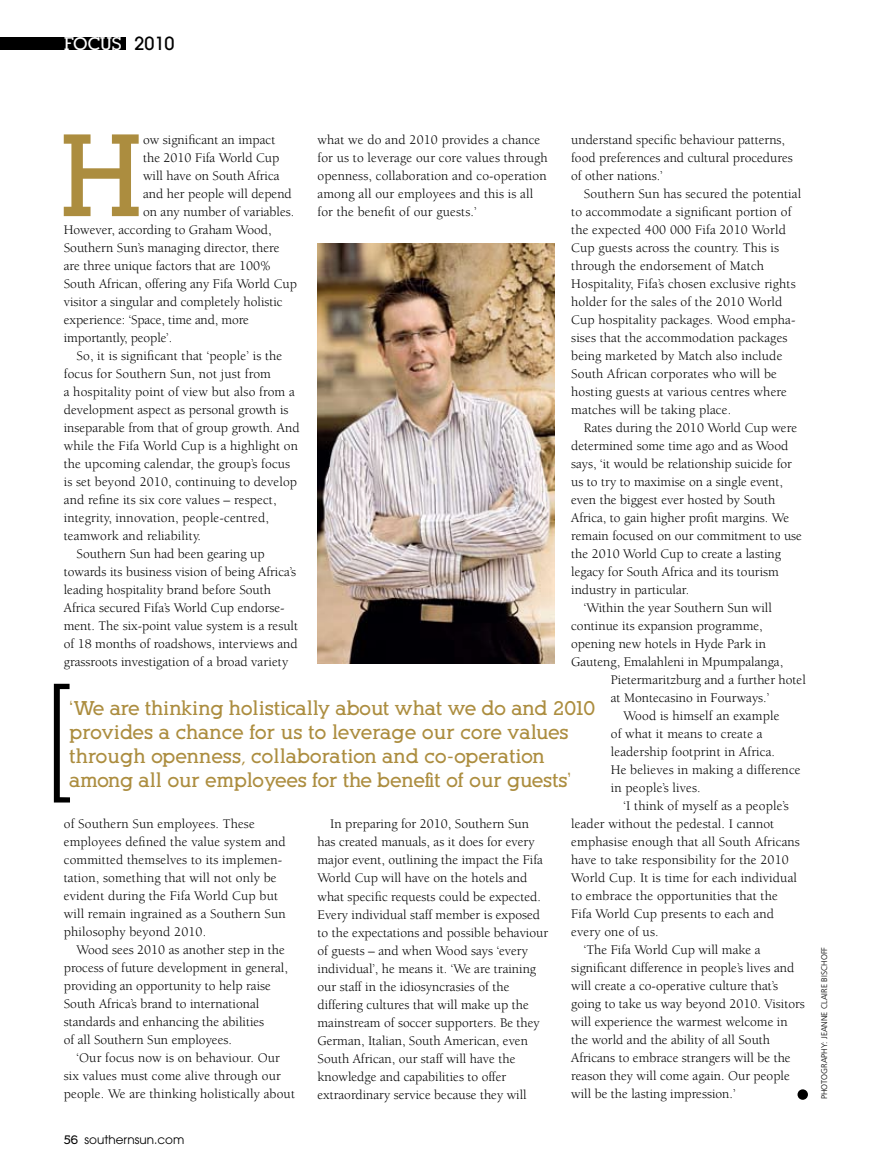
<style>
.page{position:relative;width:893px;height:1170px;background:#fff}
.page>*{position:absolute;margin:0;border:0;box-sizing:border-box;transform-origin:0 0}
.t1{font:700 114.3px "Alexandria FLF";color:#ac8d3f}
.t2{font:700 19.5px/24px "Alexandria FLF";color:#ac8d3f}
.t3{font:700 18px "Alexandria FLF";color:#fff}
.t4{font:500 18px "Avant Garde";color:#000}
.t5{font:13.5px/18px "Berkeley";color:#000}
.t6{font:12px "Avant Garde";color:#000}
.t7{font:300 8.25px "Frutiger";color:#000}
.s1{font-family:"Alexandria FLF";font-weight:700}
</style>
<div class="page">
<div style="left:0;top:37px;width:125px;height:12px;background:#000"></div>
<img style="left:317px;top:244px;width:237px;height:419px">
<svg style="left:54px;top:683px;width:16px;height:119px"></svg>
<div style="left:797px;top:1089px;width:11px;height:10px;background:#000;border-radius:50%"></div>
<h3 class="t3" style="left:64px;top:34px;width:13px">focus</h3>
<h3 class="t4" style="left:134px;top:32px;width:41px">2010</h3>
<h1 class="t1" style="left:60px;top:116px;width:76px">H</h1>
<p class="t5" style="left:143px;top:131px;width:134px">ow significant an impact</p>
<p class="t5" style="left:571px;top:131px;width:223px">understand specific behaviour patterns, food preferences and cultural procedures of other nations.’</p>
<p class="t5" style="left:571px;top:185px;width:231px;text-indent:13px">Southern Sun has secured the potential to accommodate a significant portion of the expected 400 000 Fifa 2010 World Cup guests across the country. This is through the endorsement of Match Hospitality, Fifa’s chosen exclusive rights holder for the sales of the 2010 World Cup hospitality packages. Wood empha&shy;sises that the accommodation packages being marketed by Match also include South African corporates who will be hosting guests at various centres where matches will be taking place.</p>
<p class="t5" style="left:584px;top:419px;width:215px">Rates during the 2010 World Cup were</p>
<p class="t5" style="left:571px;top:437px;width:219px">determined some time ago and as Wood</p>
<p class="t5" style="left:571px;top:455px;width:222px">says, ‘it would be relationship suicide for</p>
<p class="t5" style="left:571px;top:473px;width:213px">us to try to maximise on a single event,</p>
<p class="t5" style="left:571px;top:491px;width:206px">even the biggest ever hosted by South</p>
<p class="t5" style="left:571px;top:509px;width:220px">Africa, to gain higher profit margins. We</p>
<p class="t5" style="left:571px;top:527px;width:232px">remain focused on our commitment to use</p>
<p class="t5" style="left:571px;top:545px;width:211px">the 2010 World Cup to create a lasting</p>
<p class="t5" style="left:571px;top:563px;width:209px">legacy for South Africa and its tourism</p>
<p class="t5" style="left:571px;top:581px;width:120px">industry in particular.</p>
<p class="t5" style="left:584px;top:599px;width:189px">‘Within the year Southern Sun will</p>
<p class="t5" style="left:571px;top:617px;width:193px">continue its expansion programme,</p>
<p class="t5" style="left:571px;top:635px;width:196px">opening new hotels in Hyde Park in</p>
<p class="t5" style="left:571px;top:653px;width:213px">Gauteng, Emalahleni in Mpumpalanga,</p>
<p class="t5" style="left:611px;top:671px;width:196px">Pietermaritzburg and a further hotel</p>
<p class="t5" style="left:611px;top:689px;width:160px">at Montecasino in Fourways.’</p>
<p class="t5" style="left:624px;top:707px;width:157px">Wood is himself an example</p>
<p class="t5" style="left:611px;top:725px;width:153px">of what it means to create a</p>
<p class="t5" style="left:611px;top:743px;width:166px">leadership footprint in Africa.</p>
<p class="t5" style="left:611px;top:761px;width:191px">He believes in making a difference</p>
<p class="t5" style="left:611px;top:779px;width:91px">in people’s lives.</p>
<p class="t5" style="left:624px;top:797px;width:167px">‘I think of myself as a people’s</p>
<p class="t5" style="left:571px;top:815px;width:205px">leader without the pedestal. I cannot</p>
<p class="t5" style="left:571px;top:833px;width:230px">emphasise enough that all South Africans</p>
<p class="t5" style="left:571px;top:851px;width:219px">have to take responsibility for the 2010</p>
<p class="t5" style="left:571px;top:869px;width:227px">World Cup. It is time for each individual</p>
<p class="t5" style="left:571px;top:887px;width:208px">to embrace the opportunities that the</p>
<p class="t5" style="left:571px;top:905px;width:204px">Fifa World Cup presents to each and</p>
<p class="t5" style="left:571px;top:923px;width:89px">every one of us.</p>
<p class="t5" style="left:584px;top:941px;width:178px">‘The Fifa World Cup will make a</p>
<p class="t5" style="left:571px;top:959px;width:225px">significant difference in people’s lives and</p>
<p class="t5" style="left:571px;top:977px;width:208px">will create a co-operative culture that’s</p>
<p class="t5" style="left:571px;top:995px;width:235px">going to take us way beyond 2010. Visitors</p>
<p class="t5" style="left:571px;top:1013px;width:218px">will experience the warmest welcome in</p>
<p class="t5" style="left:571px;top:1031px;width:200px">the world and the ability of all South</p>
<p class="t5" style="left:571px;top:1049px;width:221px">Africans to embrace strangers will be the</p>
<p class="t5" style="left:571px;top:1067px;width:220px">reason they will come again. Our people</p>
<p class="t5" style="left:571px;top:1085px;width:166px">will be the lasting impression.’</p>
<p class="t5" style="left:317px;top:131px;width:232px">what we do and 2010 provides a chance for us to leverage our core values through openness, collaboration and co-operation among all our employees and this is all for the benefit of our guests.’</p>
<p class="t5" style="left:143px;top:149px;width:138px">the 2010 Fifa World Cup</p>
<p class="t5" style="left:143px;top:167px;width:138px">will have on South Africa</p>
<p class="t5" style="left:143px;top:185px;width:150px">and her people will depend</p>
<p class="t5" style="left:143px;top:203px;width:153px">on any number of variables.</p>
<p class="t5" style="left:64px;top:221px;width:209px">However, according to Graham Wood,</p>
<p class="t5" style="left:64px;top:239px;width:217px">Southern Sun’s managing director, there</p>
<p class="t5" style="left:64px;top:257px;width:209px">are three unique factors that are 100%</p>
<p class="t5" style="left:64px;top:275px;width:235px">South African, offering any Fifa World Cup</p>
<p class="t5" style="left:64px;top:293px;width:220px">visitor a singular and completely holistic</p>
<p class="t5" style="left:64px;top:311px;width:187px">experience: ‘Space, time and, more</p>
<p class="t5" style="left:64px;top:329px;width:110px">importantly, people’.</p>
<p class="t5" style="left:77px;top:347px;width:207px">So, it is significant that ‘people’ is the</p>
<p class="t5" style="left:64px;top:365px;width:209px">focus for Southern Sun, not just from</p>
<p class="t5" style="left:64px;top:383px;width:233px">a hospitality point of view but also from a</p>
<p class="t5" style="left:64px;top:401px;width:226px">development aspect as personal growth is</p>
<p class="t5" style="left:64px;top:419px;width:237px">inseparable from that of group growth. And</p>
<p class="t5" style="left:64px;top:437px;width:236px">while the Fifa World Cup is a highlight on</p>
<p class="t5" style="left:64px;top:455px;width:228px">the upcoming calendar, the group’s focus</p>
<p class="t5" style="left:64px;top:473px;width:235px">is set beyond 2010, continuing to develop</p>
<p class="t5" style="left:64px;top:491px;width:214px">and refine its six core values – respect,</p>
<p class="t5" style="left:64px;top:509px;width:207px">integrity, innovation, people-centred,</p>
<p class="t5" style="left:64px;top:527px;width:139px">teamwork and reliability.</p>
<p class="t5" style="left:77px;top:545px;width:190px">Southern Sun had been gearing up</p>
<p class="t5" style="left:64px;top:563px;width:234px">towards its business vision of being Africa’s</p>
<p class="t5" style="left:64px;top:581px;width:209px">leading hospitality brand before South</p>
<p class="t5" style="left:64px;top:599px;width:222px">Africa secured Fifa’s World Cup endorse-</p>
<p class="t5" style="left:64px;top:617px;width:236px">ment. The six-point value system is a result</p>
<p class="t5" style="left:64px;top:635px;width:235px">of 18 months of roadshows, interviews and</p>
<p class="t5" style="left:64px;top:653px;width:226px">grassroots investigation of a broad variety</p>
<h2 class="t2" style="left:69px;top:696px;width:527px">‘We are thinking holistically about what we do and 2010 provides a chance for us to leverage our core values through openness, collaboration and co-operation among all our employees for the benefit of our guests’</h2>
<p class="t5" style="left:64px;top:815px;width:224px">of Southern Sun employees. These employees defined the value system and committed themselves to its implemen&shy;tation, something that will not only be evident during the Fifa World Cup but will remain ingrained as a Southern Sun philosophy beyond 2010.</p>
<p class="t5" style="left:64px;top:941px;width:226px;text-indent:13px">Wood sees 2010 as another step in the process of future development in general, providing an opportunity to help raise South Africa’s brand to international standards and enhancing the abilities<br>of all Southern Sun employees.</p>
<p class="t5" style="left:64px;top:1049px;width:233px;text-indent:13px">‘Our focus now is on behaviour. Our six values must come alive through our people. We are thinking holistically about</p>
<p class="t5" style="left:317px;top:815px;width:232px;text-indent:13px">In preparing for 2010, Southern Sun has created manuals, as it does for every major event, outlining the impact the Fifa World Cup will have on the hotels and what specific requests could be expected.<br>Every individual staff member is exposed to the expectations and possible behaviour of guests – and when Wood says ‘every individual’, he means it. ‘We are training our staff in the idiosyncrasies of the differing cultures that will make up the mainstream of soccer supporters. Be they German, Italian, South American, even South African, our staff will have the knowledge and capabilities to offer extraordinary service because they will</p>
<p class="t6" style="left:64px;top:1132px;width:122px"><span class="s1">56</span> southernsun.com</p>
<p class="t7" style="left:820px;top:1099px;width:154px;rotate:-90deg">PHOTOGRAPHY: JEANNE CLAIRE BISCHOFF</p>
</div>
